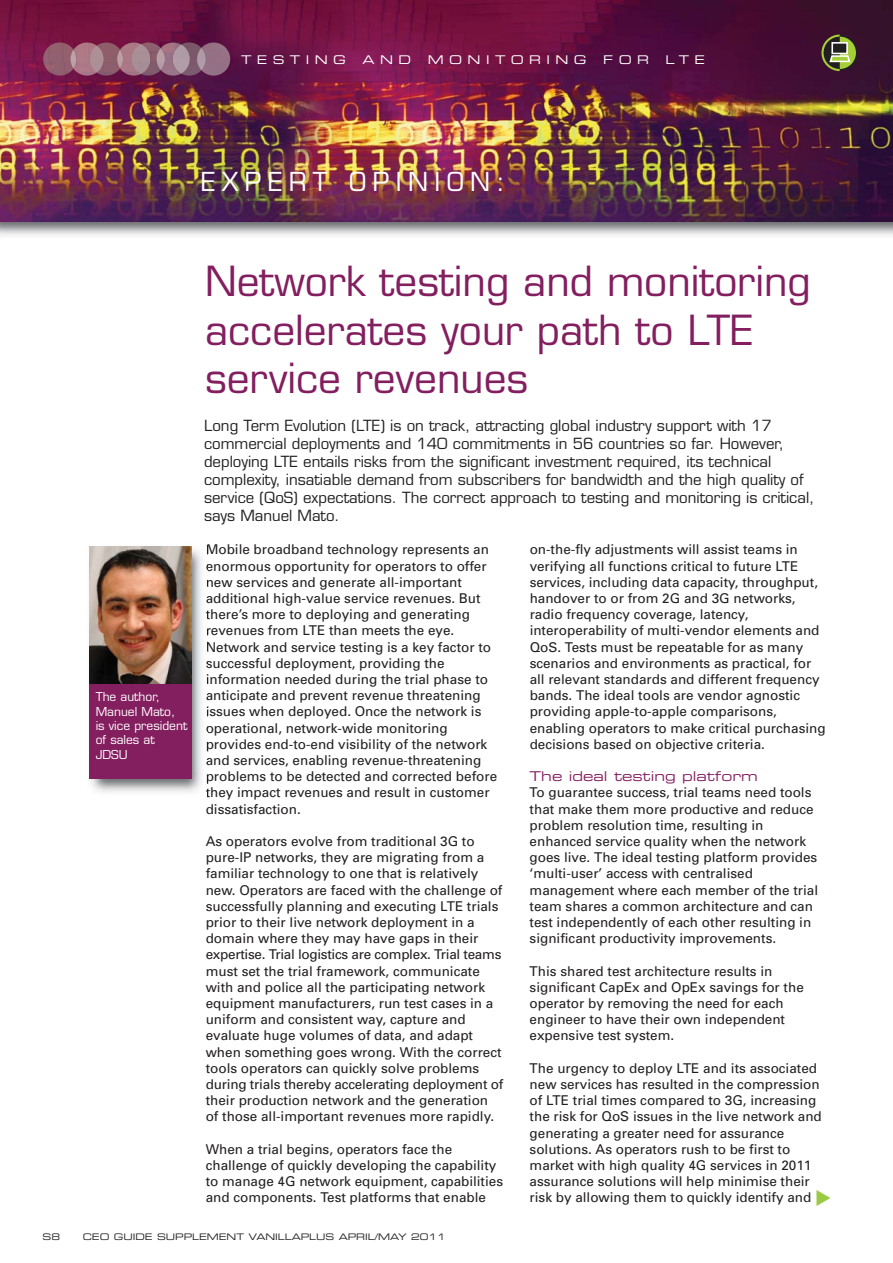
<style>
.page{position:relative;width:893px;height:1263px;background:#fff}
.page>*{position:absolute;margin:0;border:0;box-sizing:border-box;transform-origin:0 0}
.t1{font:40.5px/48.6px "Eurostile";color:#831e5f}
.t2{font:25.5px "Eurostile";letter-spacing:.25em;color:#fff}
.t3{font:15px/18px "Eurostile";color:#231f20}
.t4{font:13.5px/16.2px "Univers";color:#231f20}
.t5{font:13.5px "Eurostile Extended Two";color:#831e5f}
.t6{font:12px/14.4px "Eurostile";color:#fff}
.t7{font:12px "Eurostile Extended Two";letter-spacing:.45em;color:#fff}
.t8{font:9px "Eurostile Extended Two";color:#231f20}
</style>
<div class="page">
<img style="left:0;top:221px;width:892px;height:15px">
<img style="left:0;top:0;width:892px;height:221px">
<svg style="left:820px;top:33px;width:39px;height:39px;background:#646041"></svg>
<img style="left:43px;top:43px;width:30px;height:33px">
<img style="left:73px;top:43px;width:24px;height:33px">
<img style="left:70px;top:50px;width:6px;height:18px;border-radius:50%">
<img style="left:97px;top:43px;width:23px;height:33px">
<img style="left:90px;top:46px;width:14px;height:26px">
<img style="left:120px;top:43px;width:21px;height:33px">
<img style="left:117px;top:50px;width:6px;height:18px;border-radius:50%">
<img style="left:141px;top:43px;width:20px;height:33px">
<img style="left:132px;top:44px;width:18px;height:30px">
<img style="left:181px;top:43px;width:20px;height:33px">
<img style="left:161px;top:43px;width:20px;height:33px">
<img style="left:157px;top:48px;width:8px;height:22px;border-radius:50%">
<img style="left:173px;top:45px;width:17px;height:29px">
<img style="left:201px;top:43px;width:29px;height:33px">
<img style="left:197px;top:48px;width:9px;height:22px;border-radius:50%">
<img style="left:89px;top:546px;width:118px;height:246px">
<svg style="left:206px;top:774px;width:2px;height:23px"></svg>
<img style="left:89px;top:546px;width:102px;height:138px">
<div style="left:89px;top:684px;width:102px;height:94px;background:#831e5f"></div>
<p class="t7" style="left:241px;top:56px;width:106px">TESTING</p>
<p class="t7" style="left:362px;top:56px;width:50px">AND</p>
<p class="t7" style="left:428px;top:56px;width:160px">MONITORING</p>
<p class="t7" style="left:603px;top:56px;width:47px">FOR</p>
<p class="t7" style="left:665px;top:56px;width:41px">LTE</p>
<h2 class="t2" style="left:201px;top:171px;width:305px">EXPERT OPINION:</h2>
<p class="t6" style="left:96px;top:691px;width:93px">The author,<br>Manuel Mato,<br>is vice president of sales at<br>JDSU</p>
<h1 class="t1" style="left:205px;top:261px;width:607px">Network testing and monitoring accelerates your path to LTE service revenues</h1>
<p class="t3" style="left:204px;top:418px;width:612px">Long Term Evolution (LTE) is on track, attracting global industry support with 17 commercial deployments and 140 commitments in 56 countries so far. However, deploying LTE entails risks from the significant investment required, its technical complexity, insatiable demand from subscribers for bandwidth and the high quality of service (QoS) expectations. The correct approach to testing and monitoring is critical, says Manuel Mato.</p>
<p class="t4" style="left:206px;top:543px;width:293px">Mobile broadband technology represents an enormous opportunity for operators to offer new services and generate all-important additional high-value service revenues. But there’s more to deploying and generating revenues from LTE than meets the eye.<br>Network and service testing is a key factor to successful deployment, providing the information needed during the trial phase to anticipate and prevent revenue threatening issues when deployed. Once the network is operational, network-wide monitoring provides end-to-end visibility of the network and services, enabling revenue-threatening problems to be detected and corrected before they impact revenues and result in customer dissatisfaction.</p>
<p class="t4" style="left:206px;top:834px;width:299px">As operators evolve from traditional 3G to pure-IP networks, they are migrating from a familiar technology to one that is relatively new. Operators are faced with the challenge of successfully planning and executing LTE trials prior to their live network deployment in a domain where they may have gaps in their expertise. Trial logistics are complex. Trial teams must set the trial framework, communicate with and police all the participating network equipment manufacturers, run test cases in a uniform and consistent way, capture and evaluate huge volumes of data, and adapt when something goes wrong. With the correct tools operators can quickly solve problems during trials thereby accelerating deployment of their production network and the generation of those all-important revenues more rapidly.</p>
<p class="t4" style="left:206px;top:1142px;width:299px">When a trial begins, operators face the challenge of quickly developing the capability to manage 4G network equipment, capabilities and components. Test platforms that enable</p>
<p class="t4" style="left:529px;top:543px;width:297px">on-the-fly adjustments will assist teams in verifying all functions critical to future LTE services, including data capacity, throughput, handover to or from 2G and 3G networks, radio frequency coverage, latency, interoperability of multi-vendor elements and QoS. Tests must be repeatable for as many scenarios and environments as practical, for all relevant standards and different frequency bands. The ideal tools are vendor agnostic providing apple-to-apple comparisons, enabling operators to make critical purchasing decisions based on objective criteria.</p>
<p class="t5" style="left:529px;top:771px;width:230px">The ideal testing platform</p>
<p class="t4" style="left:529px;top:786px;width:290px">To guarantee success, trial teams need tools that make them more productive and reduce problem resolution time, resulting in enhanced service quality when the network goes live. The ideal testing platform provides ‘multi-user’ access with centralised management where each member of the trial team shares a common architecture and can test independently of each other resulting in significant productivity improvements.</p>
<p class="t4" style="left:529px;top:964px;width:276px">This shared test architecture results in significant CapEx and OpEx savings for the operator by removing the need for each engineer to have their own independent expensive test system.</p>
<p class="t4" style="left:529px;top:1061px;width:294px">The urgency to deploy LTE and its associated new services has resulted in the compression of LTE trial times compared to 3G, increasing the risk for QoS issues in the live network and generating a greater need for assurance solutions. As operators rush to be first to market with high quality 4G services in 2011 assurance solutions will help minimise their risk by allowing them to quickly identify and</p>
<p class="t8" style="left:43px;top:1233px;width:19px">S8</p>
<p class="t8" style="left:83px;top:1233px;width:364px">CEO GUIDE SUPPLEMENT VANILLAPLUS APRIL/MAY 2011</p>
</div>
